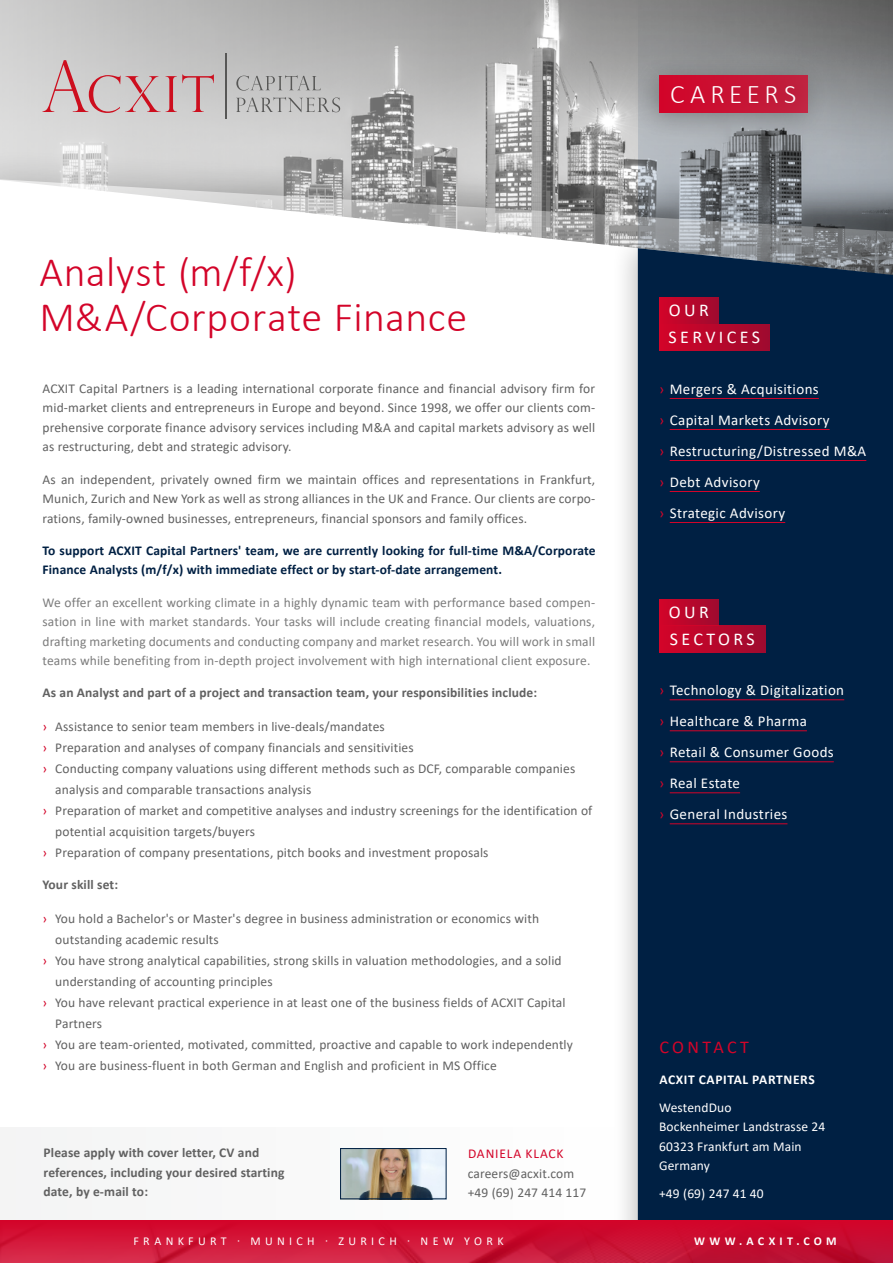
<style>
.page{position:relative;width:893px;height:1263px;background:#fff}
.page>*{position:absolute;margin:0;border:0;box-sizing:border-box;transform-origin:0 0}
.t1{font:300 42px/45px "Calibri";letter-spacing:.015em;color:#d30429}
.t2{font:300 27px "Calibri";letter-spacing:.175em;color:#fff}
.t3{font:18px/26.8px "Calibri";letter-spacing:.19em;color:#fff}
.t4{font:18px "Calibri";letter-spacing:.185em;color:#d30429}
.t5{font:15px/31px "Calibri";letter-spacing:.025em;color:#fff}
.t6{font:13.5px/19.5px "Calibri";letter-spacing:.01em;color:#616161;text-align:justify}
.t7{font:13.5px/19.5px "Calibri";letter-spacing:.01em;color:#7d7d7d;text-align:justify}
.t8{font:700 13.5px/19.5px "Calibri";letter-spacing:.01em;color:#616161}
.t9{font:700 13.5px/19.5px "Calibri";letter-spacing:.01em;color:#002043}
.t10{font:13.5px/19.5px "Calibri";letter-spacing:.01em;color:#fff}
.t11{font:700 13.5px "Calibri";letter-spacing:.05em;color:#fff}
.t12{font:13.5px "Calibri";letter-spacing:.065em;color:#d30429}
.t13{font:12px "Calibri";letter-spacing:.36em;color:#fff}
.t14{font:700 12px "Calibri";letter-spacing:.355em;color:#fff}
.s1{color:#d30429}
</style>
<div class="page">
<img style="left:0;top:0;width:638px;height:142px">
<svg style="left:638px;top:0;width:255px;height:142px;background:#818284"></svg>
<div style="left:0;top:142px;width:893px;height:363px;background:#000;opacity:.25"></div>
<svg style="left:0;top:180px;width:893px;height:325px"></svg>
<div style="left:0;top:1127px;width:638px;height:93px;background:#f8f8f8"></div>
<div style="left:611px;top:228px;width:282px;height:1035px;background:#000;opacity:.25"></div>
<div style="left:638px;top:248px;width:255px;height:972px;background:#002043"></div>
<svg style="left:0;top:1220px;width:893px;height:43px;background:#ce1335"></svg>
<div style="left:632px;top:55px;width:196px;height:84px;background:#000;opacity:.25"></div>
<div style="left:659px;top:75px;width:148px;height:38px;background:linear-gradient(to right,#d30328,#be223f)"></div>
<svg style="left:236px;top:75px;width:85px;height:16px"></svg>
<svg style="left:236px;top:97px;width:104px;height:15px;background:#b2b2b2"></svg>
<hr style="left:225px;top:53px;width:1px;height:66px;background:#575756">
<svg style="left:43px;top:60px;width:171px;height:53px;background:#ccb4b6"></svg>
<div style="left:659px;top:599px;width:60px;height:26px;background:linear-gradient(to right,#d30329,#9f0a2f)"></div>
<div style="left:659px;top:625px;width:106px;height:28px;background:linear-gradient(to right,#d30329,#9f0a2f)"></div>
<hr style="left:670px;top:699px;width:174px;height:1px;background:#d30429">
<hr style="left:670px;top:730px;width:137px;height:1px;background:#d30429">
<hr style="left:670px;top:761px;width:164px;height:1px;background:#d30429">
<hr style="left:670px;top:792px;width:70px;height:1px;background:#d30429">
<hr style="left:670px;top:823px;width:117px;height:1px;background:#d30429">
<div style="left:659px;top:298px;width:60px;height:26px;background:linear-gradient(to right,#d30329,#9f0a2f)"></div>
<div style="left:659px;top:324px;width:111px;height:26px;background:linear-gradient(to right,#d30329,#9e0a2f)"></div>
<hr style="left:670px;top:398px;width:149px;height:1px;background:#d30429">
<hr style="left:670px;top:429px;width:160px;height:1px;background:#d30429">
<hr style="left:670px;top:460px;width:196px;height:1px;background:#d30429">
<hr style="left:670px;top:491px;width:90px;height:1px;background:#d30429">
<hr style="left:670px;top:522px;width:115px;height:1px;background:#d30429">
<img style="left:342px;top:1150px;width:102px;height:47px">
<div style="left:340px;top:1148px;width:106px;height:51px;border:1px solid #002043"></div>
<h1 class="t1" style="left:39px;top:249px;width:429px">Analyst (m/f/x)<br>M&amp;A/Corporate Finance</h1>
<p class="t6" style="left:43px;top:378px;width:554px">ACXIT Capital Partners is a leading international corporate finance and financial advisory firm for mid-market clients and entrepreneurs in Europe and beyond. Since 1998, we offer our clients com&shy;prehensive corporate finance advisory services including M&amp;A and capital markets advisory as well as restructuring, debt and strategic advisory.</p>
<p class="t6" style="left:43px;top:469px;width:554px">As an independent, privately owned firm we maintain offices and representations in Frankfurt, Munich, Zurich and New York as well as strong alliances in the UK and France. Our clients are corpo&shy;rations, family-owned businesses, entrepreneurs, financial sponsors and family offices.</p>
<p class="t9" style="left:43px;top:540px;width:554px">To support ACXIT Capital Partners' team, we are currently looking for full-time M&amp;A/Corporate<br>Finance Analysts (m/f/x) with immediate effect or by start-of-date arrangement.</p>
<p class="t7" style="left:43px;top:592px;width:554px">We offer an excellent working climate in a highly dynamic team with performance based compen&shy;sation in line with market standards. Your tasks will include creating financial models, valuations, drafting marketing documents and conducting company and market research. You will work in small teams while benefiting from in-depth project involvement with high international client exposure.</p>
<p class="t8" style="left:43px;top:683px;width:496px">As an Analyst and part of a project and transaction team, your responsibilities include:</p>
<p class="t6" style="left:43px;top:716px;width:344px"><span class="s1">›</span> Assistance to senior team members in live-deals/mandates</p>
<p class="t6" style="left:43px;top:737px;width:373px"><span class="s1">›</span> Preparation and analyses of company financials and sensitivities</p>
<p class="t6" style="left:43px;top:758px;width:534px"><span class="s1">›</span> Conducting company valuations using different methods such as DCF, comparable companies</p>
<p class="t6" style="left:55px;top:779px;width:258px">analysis and comparable transactions analysis</p>
<p class="t6" style="left:43px;top:800px;width:551px"><span class="s1">›</span> Preparation of market and competitive analyses and industry screenings for the identification of</p>
<p class="t6" style="left:55px;top:821px;width:201px">potential acquisition targets/buyers</p>
<p class="t6" style="left:43px;top:842px;width:447px"><span class="s1">›</span> Preparation of company presentations, pitch books and investment proposals</p>
<p class="t8" style="left:43px;top:875px;width:77px">Your skill set:</p>
<p class="t6" style="left:43px;top:908px;width:498px"><span class="s1">›</span> You hold a Bachelor's or Master's degree in business administration or economics with</p>
<p class="t6" style="left:55px;top:929px;width:165px">outstanding academic results</p>
<p class="t6" style="left:43px;top:950px;width:521px"><span class="s1">›</span> You have strong analytical capabilities, strong skills in valuation methodologies, and a solid</p>
<p class="t6" style="left:55px;top:971px;width:219px">understanding of accounting principles</p>
<p class="t6" style="left:43px;top:992px;width:525px"><span class="s1">›</span> You have relevant practical experience in at least one of the business fields of ACXIT Capital</p>
<p class="t6" style="left:55px;top:1014px;width:48px">Partners</p>
<p class="t6" style="left:43px;top:1035px;width:532px"><span class="s1">›</span> You are team-oriented, motivated, committed, proactive and capable to work independently</p>
<p class="t6" style="left:43px;top:1056px;width:456px"><span class="s1">›</span> You are business-fluent in both German and English and proficient in MS Office</p>
<p class="t8" style="left:44px;top:1143px;width:242px">Please apply with cover letter, CV and references, including your desired starting date, by e-mail to:</p>
<p class="t12" style="left:468px;top:1144px;width:97px">DANIELA KLACK</p>
<p class="t6" style="left:468px;top:1163px;width:120px">careers@acxit.com +49 (69) 247 414 117</p>
<h2 class="t2" style="left:670px;top:77px;width:127px">CAREERS</h2>
<h3 class="t3" style="left:669px;top:297px;width:93px;line-height:26.2px">OUR<br>SERVICES</h3>
<p class="t5" style="left:659px;top:373px;width:209px"><span class="s1">›</span> Mergers &amp; Acquisitions<br><span class="s1">›</span> Capital Markets Advisory<br><span class="s1">›</span> Restructuring/Distressed M&amp;A <span class="s1">›</span> Debt Advisory<br><span class="s1">›</span> Strategic Advisory</p>
<h3 class="t3" style="left:669px;top:598px;width:87px">OUR<br>SECTORS</h3>
<p class="t5" style="left:659px;top:674px;width:187px"><span class="s1">›</span> Technology &amp; Digitalization <span class="s1">›</span> Healthcare &amp; Pharma<br><span class="s1">›</span> Retail &amp; Consumer Goods<br><span class="s1">›</span> Real Estate<br><span class="s1">›</span> General Industries</p>
<h3 class="t4" style="left:659px;top:1034px;width:91px">CONTACT</h3>
<p class="t11" style="left:659px;top:1069px;width:157px">ACXIT CAPITAL PARTNERS</p>
<p class="t10" style="left:659px;top:1097px;width:168px">WestendDuo<br>Bockenheimer Landstrasse 24<br>60323 Frankfurt am Main<br>Germany</p>
<p class="t10" style="left:659px;top:1183px;width:106px">+49 (69) 247 41 40</p>
<p class="t13" style="left:133px;top:1233px;width:372px">FRANKFURT · MUNICH · ZURICH · NEW YORK</p>
<p class="t14" style="left:694px;top:1233px;width:144px">WWW.ACXIT.COM</p>
</div>
